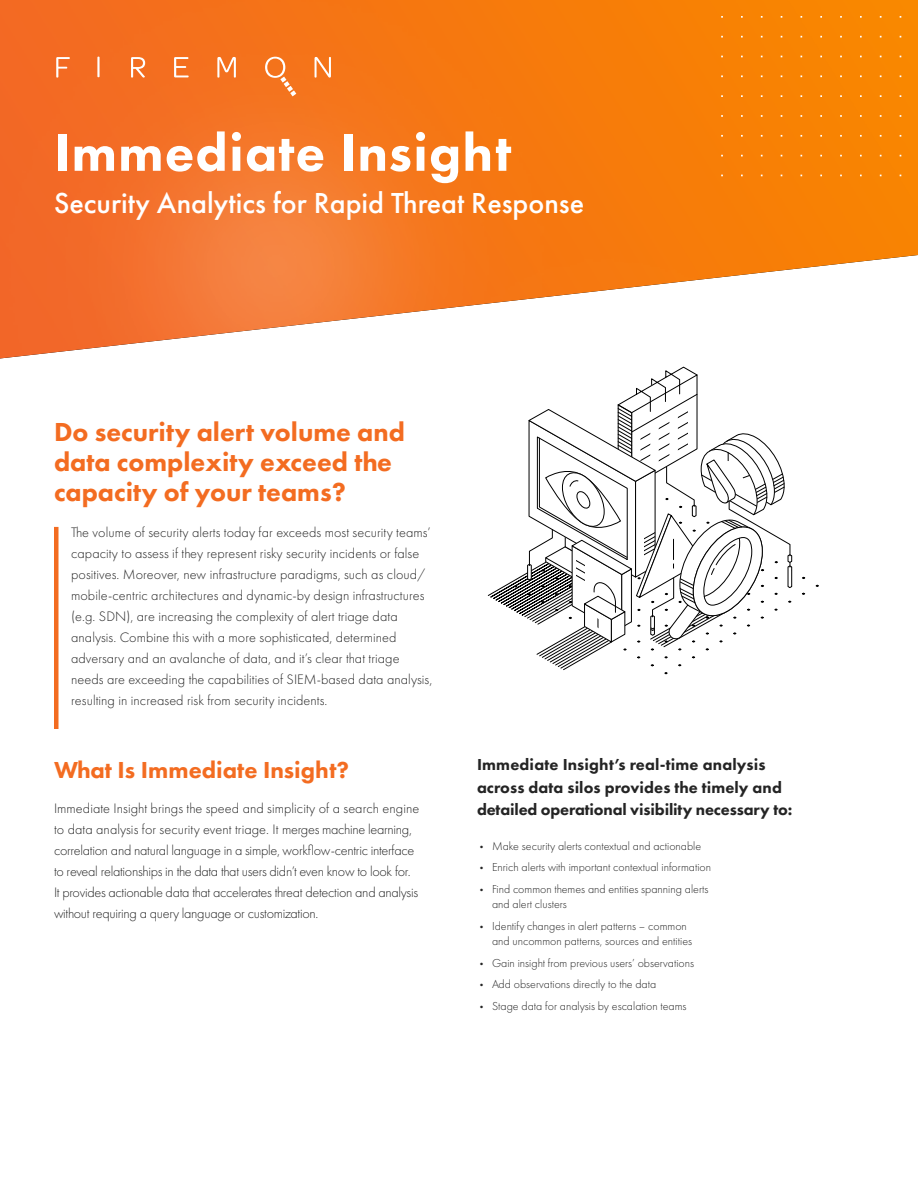
<style>
.page{position:relative;width:918px;height:1188px;background:#fff}
.page>*{position:absolute;margin:0;border:0;box-sizing:border-box;transform-origin:0 0}
.t1{font:800 54px "Futura PT";letter-spacing:.02em;color:#fff}
.t2{font:500 30px "Futura PT";color:#fff}
.t3{font:800 27px/30px "Futura PT";color:#f36c21}
.t4{font:800 24px "Futura PT";color:#f36c21}
.t5{font:800 16.5px/22.5px "Futura PT";letter-spacing:.005em;color:#242424}
.t6{font:300 14.25px/21px "Futura PT";letter-spacing:.005em;color:#242424}
.t7{font:300 14.25px/21px "Futura PT";letter-spacing:-.02em;color:#242424}
.t8{font:300 12px/15px "Futura PT";color:#242424}
.s1{font-size:9px}
</style>
<div class="page">
<img style="left:0;top:0;width:918px;height:358px">
<hr style="left:54px;top:527px;width:4px;height:202px;background:#f36c21">
<div style="left:721px;top:16px;width:180px;height:160px;background:#f88302"></div>
<svg style="left:487px;top:366px;width:305px;height:305px"></svg>
<hr style="left:97px;top:57px;width:3px;height:20px;background:#fff">
<svg style="left:56px;top:57px;width:14px;height:21px"></svg>
<svg style="left:131px;top:57px;width:14px;height:21px"></svg>
<svg style="left:174px;top:57px;width:15px;height:20px"></svg>
<svg style="left:217px;top:57px;width:19px;height:21px"></svg>
<svg style="left:315px;top:57px;width:16px;height:21px"></svg>
<svg style="left:265px;top:57px;width:31px;height:39px"></svg>
<h1 class="t1" style="left:54px;top:119px;width:459px">Immediate Insight</h1>
<h2 class="t2" style="left:54px;top:185px;width:532px">Security Analytics for Rapid Threat Response</h2>
<h3 class="t3" style="left:54px;top:416px;width:352px">Do security alert volume and data complexity exceed the capacity of your teams?</h3>
<p class="t6" style="left:71px;top:522px;width:363px">The volume of security alerts today far exceeds most security teams’ capacity to assess if they represent risky security incidents or false positives. Moreover, new infrastructure paradigms, such as cloud/ mobile-centric architectures and dynamic-by design infrastructures (e.g. SDN), are increasing the complexity of alert triage data analysis. Combine this with a more sophisticated, determined adversary and an avalanche of data, and it’s clear that triage needs are exceeding the capabilities of SIEM-based data analysis, resulting in increased risk from security incidents.</p>
<h3 class="t4" style="left:54px;top:755px;width:297px">What Is Immediate Insight?</h3>
<p class="t7" style="left:54px;top:798px;width:367px">Immediate Insight brings the speed and simplicity of a search engine to data analysis for security event triage. It merges machine learning, correlation and natural language in a simple, workflow-centric interface to reveal relationships in the data that users didn’t even know to look for.<br>It provides actionable data that accelerates threat detection and analysis without requiring a query language or customization.</p>
<p class="t5" style="left:477px;top:753px;width:317px">Immediate Insight’s real-time analysis across data silos provides the timely and detailed operational visibility necessary to:</p>
<p class="t8" style="left:477px;top:838px;width:226px"><span class="s1">•</span> Make security alerts contextual and actionable</p>
<p class="t8" style="left:477px;top:860px;width:236px"><span class="s1">•</span> Enrich alerts with important contextual information</p>
<p class="t8" style="left:492px;top:882px;width:218px;text-indent:-15px"><span class="s1">•</span> Find common themes and entities spanning alerts and alert clusters</p>
<p class="t8" style="left:492px;top:919px;width:202px;text-indent:-15px"><span class="s1">•</span> Identify changes in alert patterns – common and uncommon patterns, sources and entities</p>
<p class="t8" style="left:477px;top:955px;width:219px"><span class="s1">•</span> Gain insight from previous users’ observations</p>
<p class="t8" style="left:477px;top:977px;width:181px"><span class="s1">•</span> Add observations directly to the data</p>
<p class="t8" style="left:477px;top:999px;width:211px"><span class="s1">•</span> Stage data for analysis by escalation teams</p>
</div>
